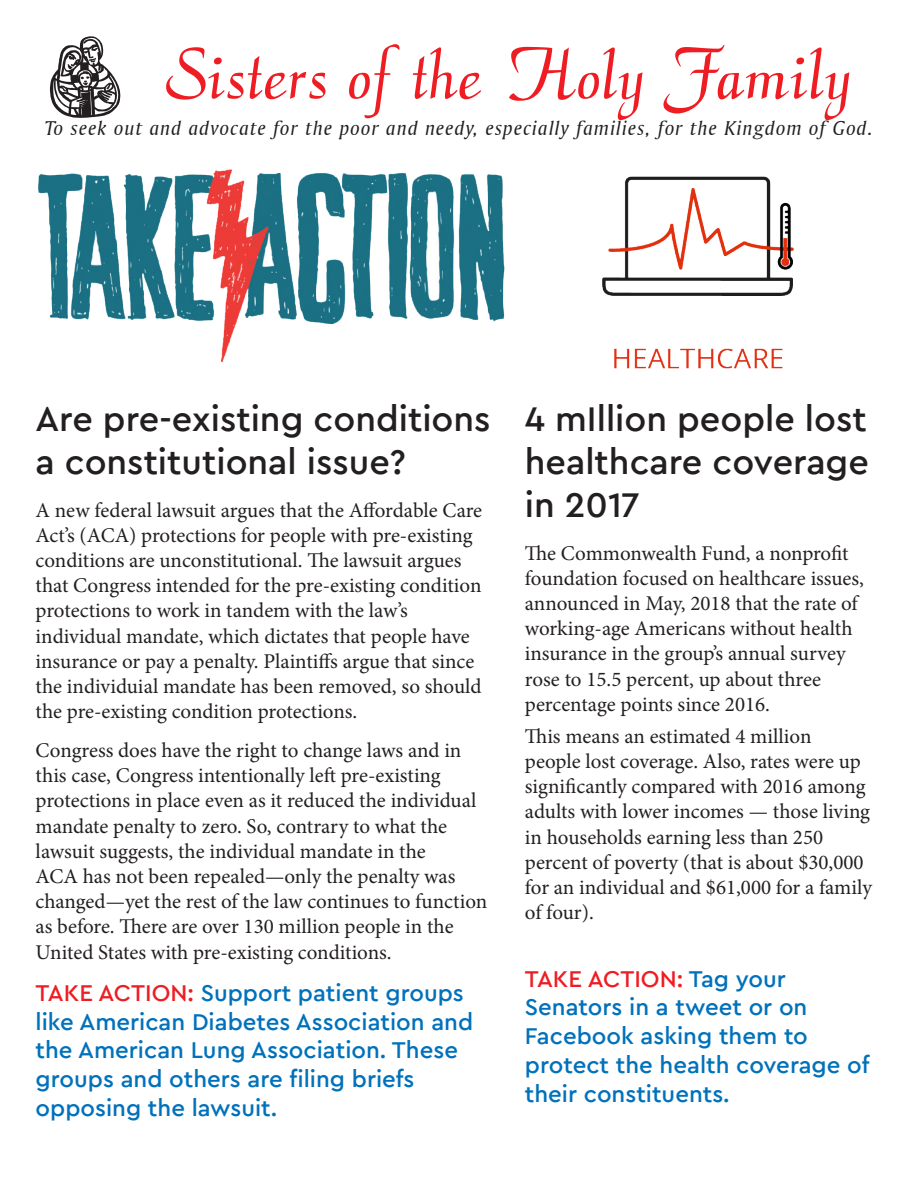
<style>
.page{position:relative;width:918px;height:1188px;background:#fff}
.page>*{position:absolute;margin:0;border:0;box-sizing:border-box;transform-origin:0 0}
.Prayer_Text{font:80.7px "Calligraphy FLF";letter-spacing:.01em;color:#ee1d23}
.t1{font:500 36px/43.2px "Cera PRO Modern";color:#231f20}
.t2{font:500 24px/28.8px "Cera PRO Modern";color:#0071bb}
.t3{font:21px/25.2px "Minion Pro";letter-spacing:-.005em;color:#231f20}
.Prayer_Text-2{font:21px "Amerigo BT Italic A";letter-spacing:.05em;color:#231f20}
.s1{color:#ee1d23}
</style>
<div class="page">
<svg style="left:50px;top:36px;width:71px;height:82px"></svg>
<img style="left:38px;top:169px;width:467px;height:193px">
<img style="left:602px;top:176px;width:192px;height:193px">
<p class="Prayer_Text" style="left:165px;top:36px;width:687px">Sisters of the Holy Family</p>
<p class="Prayer_Text-2" style="left:45px;top:116px;width:830px">To seek out and advocate for the poor and needy, especially families, for the Kingdom of God.</p>
<p class="t1" style="left:35px;top:396px;width:457px">Are pre-existing conditions a constitutional issue?</p>
<p class="t1" style="left:525px;top:396px;width:346px;text-align:justify">4 mIllion people lost healthcare coverage in 2017</p>
<p class="t3" style="left:36px;top:497px;width:448px">A new federal lawsuit argues that the Affordable Care Act’s (ACA) protections for people with pre-existing conditions are unconstitutional. The lawsuit argues that Congress intended for the pre-existing condition protections to work in tandem with the law’s individual mandate, which dictates that people have insurance or pay a penalty. Plaintiffs argue that since the individuial mandate has been removed, so should the pre-existing condition protections.</p>
<p class="t3" style="left:36px;top:738px;width:453px">Congress does have the right to change laws and in this case, Congress intentionally left pre-existing protections in place even as it reduced the individual mandate penalty to zero. So, contrary to what the lawsuit suggests, the individual mandate in the<br>ACA has not been repealed—only the penalty was changed—yet the rest of the law continues to function as before. There are over 130 million people in the United States with pre-existing conditions.</p>
<p class="t2" style="left:36px;top:977px;width:439px"><span class="s1">TAKE ACTION:</span> Support patient groups like American Diabetes Association and the American Lung Association. These groups and others are filing briefs opposing the lawsuit.</p>
<p class="t3" style="left:525px;top:540px;width:341px">The Commonwealth Fund, a nonprofit foundation focused on healthcare issues, announced in May, 2018 that the rate of working-age Americans without health insurance in the group’s annual survey rose to 15.5 percent, up about three percentage points since 2016.</p>
<p class="t3" style="left:525px;top:724px;width:349px">This means an estimated 4 million people lost coverage. Also, rates were up significantly compared with 2016 among adults with lower incomes — those living in households earning less than 250 percent of poverty (that is about $30,000 for an individual and $61,000 for a family of four).</p>
<p class="t2" style="left:525px;top:963px;width:346px"><span class="s1">TAKE ACTION:</span> Tag your<br>Senators in a tweet or on<br>Facebook asking them to protect the health coverage of their constituents.</p>
</div>
